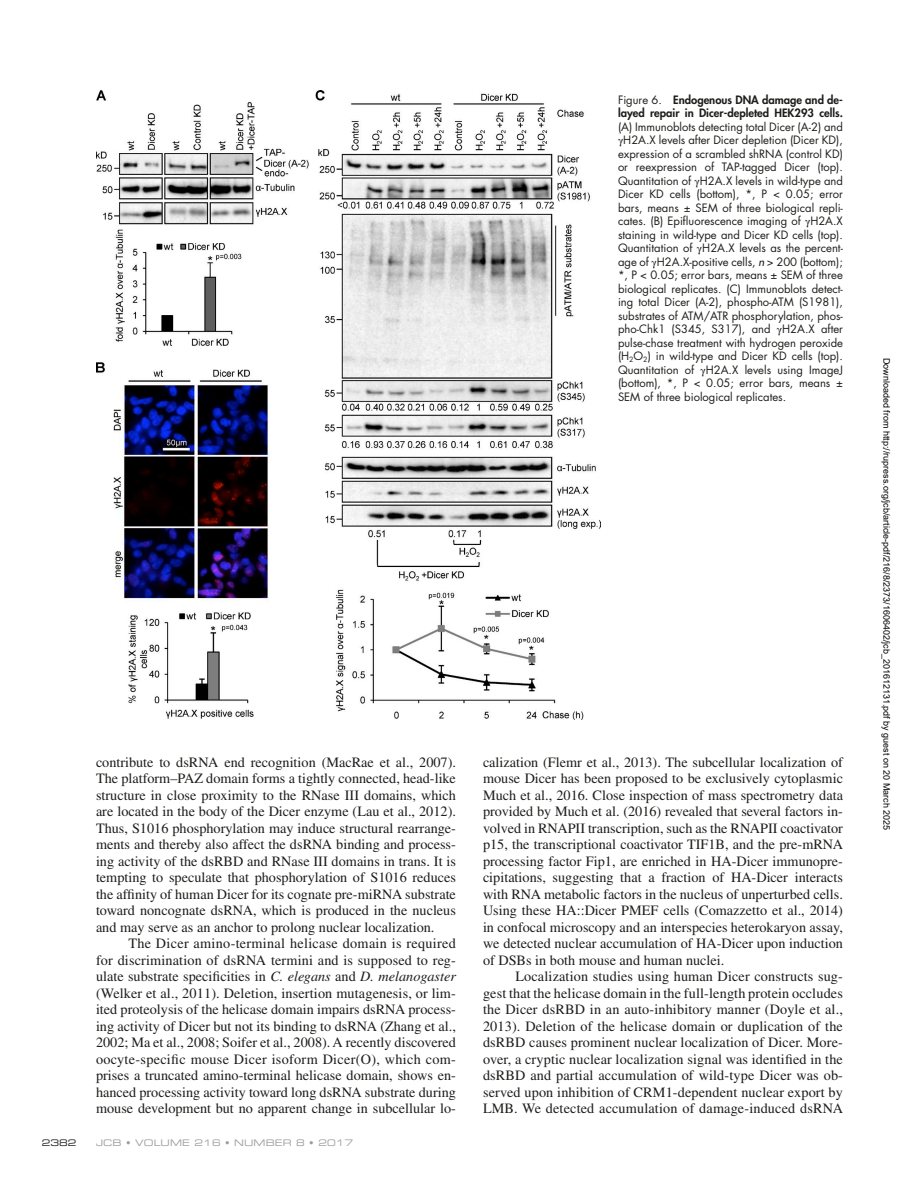
<style>
.page{position:relative;width:918px;height:1188px;background:#fff}
.page>*{position:absolute;margin:0;border:0;box-sizing:border-box;transform-origin:0 0}
.t1{font:14.25px/16.5px "Times LT Std";color:#1d1d1b;text-align:justify}
.t2{font:11.25px/13.5px "Futura Std";color:#1d1d1b;text-align:justify}
.t3{font:800 11.25px/13.5px "Futura Std";color:#1d1d1b}
.t4{font:9px "Arial";color:#000}
.t5{font:9px "Eurostile LT Std Ex 2";letter-spacing:.01em;color:#9d9d9d}
.t6{font:9px "Eurostile LT Std Ex 2";color:#1d1d1b}
.s1{font-weight:400}
.s2{font-family:"STIX General"}
.s3{font-weight:500;font-style:italic}
.s4{font-style:italic}
</style>
<div class="page">
<img style="left:96px;top:90px;width:504px;height:630px">
<p class="t3" style="left:618px;top:93px;width:226px"><span class="s1">Figure 6.</span> Endogenous DNA damage and de&shy;layed repair in Dicer-depleted HEK293 cells.</p>
<p class="t2" style="left:618px;top:120px;width:227px">(A) Immunoblots detecting total Dicer (A-2) and <span class="s2">γ</span>H2A.X levels after Dicer depletion (Dicer KD), expression of a scrambled shRNA (control KD) or reexpression of TAP-tagged Dicer (top).<br>Quantitation of <span class="s2">γ</span>H2A.X levels in wild-type and Dicer KD cells (bottom), *, P &lt; 0.05; error bars, means ± SEM of three biological repli&shy;cates. (B) Epifluorescence imaging of <span class="s2">γ</span>H2A.X staining in wild-type and Dicer KD cells (top).<br>Quantitation of <span class="s2">γ</span>H2A.X levels as the percent&shy;age of <span class="s2">γ</span>H2A.X-positive cells, <span class="s3">n</span> &gt; 200 (bottom); *, P &lt; 0.05; error bars, means ± SEM of three biological replicates. (C) Immunoblots detect&shy;ing total Dicer (A-2), phospho-ATM (S1981), substrates of ATM/ATR phosphorylation, phos&shy;pho-Chk1 (S345, S317), and <span class="s2">γ</span>H2A.X after pulse-chase treatment with hydrogen peroxide (H<sub>2</sub>O<sub>2</sub>) in wild-type and Dicer KD cells (top).<br>Quantitation of <span class="s2">γ</span>H2A.X levels using ImageJ (bottom), *, P &lt; 0.05; error bars, means ± SEM of three biological replicates.</p>
<p class="t1" style="left:96px;top:753px;width:362px">contribute to dsRNA end recognition (MacRae et al., 2007).<br>The platform–PAZ domain forms a tightly connected, head-like structure in close proximity to the RNase III domains, which are located in the body of the Dicer enzyme (Lau et al., 2012).<br>Thus, S1016 phosphorylation may induce structural rearrange&shy;ments and thereby also affect the dsRNA binding and process&shy;ing activity of the dsRBD and RNase III domains in trans. It is tempting to speculate that phosphorylation of S1016 reduces the affinity of human Dicer for its cognate pre-miRNA substrate toward noncognate dsRNA, which is produced in the nucleus and may serve as an anchor to prolong nuclear localization.</p>
<p class="t1" style="left:96px;top:935px;width:362px;text-indent:32px">The Dicer amino-terminal helicase domain is required for discrimination of dsRNA termini and is supposed to reg&shy;ulate substrate specificities in <span class="s4">C. elegans</span> and <span class="s4">D. melanogaster </span>(Welker et al., 2011). Deletion, insertion mutagenesis, or lim&shy;ited proteolysis of the helicase domain impairs dsRNA process&shy;ing activity of Dicer but not its binding to dsRNA (Zhang et al., 2002; Ma et al., 2008; Soifer et al., 2008). A recently discovered oocyte-specific mouse Dicer isoform Dicer(O), which com&shy;prises a truncated amino-terminal helicase domain, shows en&shy;hanced processing activity toward long dsRNA substrate during mouse development but no apparent change in subcellular lo-</p>
<p class="t6" style="left:42px;top:1136px;width:36px">2382</p>
<p class="t5" style="left:96px;top:1136px;width:259px">JCB • VOLUME 216 • NUMBER 8 • 2017</p>
<p class="t1" style="left:483px;top:753px;width:362px">calization (Flemr et al., 2013). The subcellular localization of mouse Dicer has been proposed to be exclusively cytoplasmic Much et al., 2016. Close inspection of mass spectrometry data provided by Much et al. (2016) revealed that several factors in&shy;volved in RNAPII transcription, such as the RNAPII coactivator p15, the transcriptional coactivator TIF1B, and the pre-mRNA processing factor Fip1, are enriched in HA-Dicer immunopre&shy;cipitations, suggesting that a fraction of HA-Dicer interacts with RNA metabolic factors in the nucleus of unperturbed cells.<br>Using these HA::Dicer PMEF cells (Comazzetto et al., 2014) in confocal microscopy and an interspecies heterokaryon assay, we detected nuclear accumulation of HA-Dicer upon induction of DSBs in both mouse and human nuclei.</p>
<p class="t1" style="left:483px;top:968px;width:362px;text-indent:32px">Localization studies using human Dicer constructs sug&shy;gest that the helicase domain in the full-length protein occludes the Dicer dsRBD in an auto-inhibitory manner (Doyle et al., 2013). Deletion of the helicase domain or duplication of the dsRBD causes prominent nuclear localization of Dicer. More&shy;over, a cryptic nuclear localization signal was identified in the dsRBD and partial accumulation of wild-type Dicer was ob&shy;served upon inhibition of CRM1-dependent nuclear export by LMB. We detected accumulation of damage-induced dsRNA</p>
<p class="t4" style="left:890px;top:358px;width:474px;rotate:90deg">Downloaded from http://rupress.org/jcb/article-pdf/216/8/2373/1606402/jcb_201612131.pdf by guest on 20 March 2025</p>
</div>
